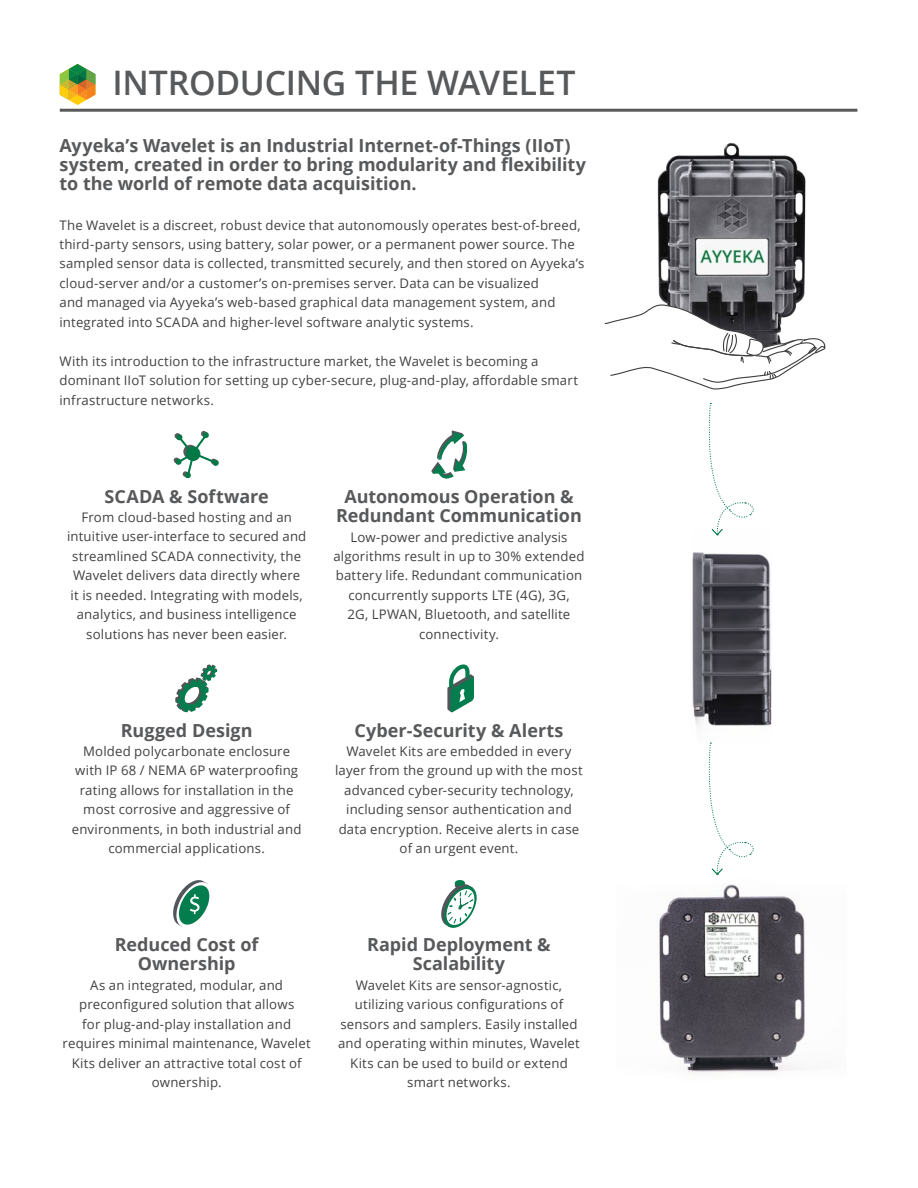
<style>
.page{position:relative;width:918px;height:1188px;background:#fff}
.page>*{position:absolute;margin:0;border:0;box-sizing:border-box;transform-origin:0 0}
.t1{font:600 33.75px "Open Sans";letter-spacing:-.01em;color:#58595b}
.t2{font:700 18px/19.5px "Open Sans";letter-spacing:-.005em;color:#58595b;text-align:center}
.t3{font:13.2px/19.5px "Open Sans";letter-spacing:.01em;color:#414142;text-align:center}
</style>
<div class="page">
<hr style="left:60px;top:109px;width:797px;height:3px;background:#58595b">
<img style="left:692px;top:552px;width:80px;height:191px">
<img style="left:657px;top:143px;width:149px;height:160px">
<svg style="left:604px;top:303px;width:222px;height:87px"></svg>
<img style="left:656px;top:884px;width:149px;height:189px">
<svg style="left:708px;top:403px;width:46px;height:133px"></svg>
<svg style="left:708px;top:743px;width:46px;height:132px"></svg>
<svg style="left:174px;top:431px;width:45px;height:48px"></svg>
<div style="left:186px;top:447px;width:14px;height:14px;background:#007946;border-radius:50%"></div>
<svg style="left:431px;top:431px;width:36px;height:48px"></svg>
<svg style="left:175px;top:664px;width:42px;height:48px"></svg>
<svg style="left:447px;top:664px;width:27px;height:48px"></svg>
<svg style="left:173px;top:880px;width:37px;height:47px"></svg>
<svg style="left:441px;top:880px;width:36px;height:48px"></svg>
<svg style="left:60px;top:64px;width:35px;height:41px"></svg>
<h1 class="t1" style="left:112px;top:59px;width:465px">INTRODUCING THE WAVELET</h1>
<h2 class="t2" style="left:60px;top:135px;width:528px;text-align:left">Ayyeka s’ Wavelet is an Industrial Internet-of-Things (IIoT( system, created in order to bring modularity and flexibility to the world of remote data acquisition.</h2>
<p class="t3" style="left:60px;top:215px;width:526px;text-align:left">The Wavelet is a discreet, robust device that autonomously operates best-of-breed, third-party sensors, using battery, solar power, or a permanent power source. The sampled sensor data is collected, transmitted securely, and then stored on Ayyeka s’ cloud-server and/or a customer s’ on-premises server. Data can be visualized<br>and managed via Ayyeka s’ web-based graphical data management system, and integrated into SCADA and higher-level software analytic systems.</p>
<p class="t3" style="left:60px;top:351px;width:520px;text-align:left">With its introduction to the infrastructure market, the Wavelet is becoming a dominant IIoT solution for setting up cyber-secure, plug-and-play, affordable smart infrastructure networks.</p>
<h2 class="t2" style="left:104px;top:486px;width:166px">SCADA &amp; Software</h2>
<p class="t3" style="left:67px;top:507px;width:241px">From cloud-based hosting and an intuitive user-interface to secured and streamlined SCADA connectivity, the Wavelet delivers data directly where<br>it is needed. Integrating with models, analytics, and business intelligence solutions has never been easier.</p>
<h2 class="t2" style="left:336px;top:486px;width:247px">Autonomous Operation &amp;<br>Redundant Communication</h2>
<p class="t3" style="left:334px;top:527px;width:252px">Low-power and predictive analysis algorithms result in up to 30% extended battery life. Redundant communication concurrently supports L T E 4( G G3, ) ,<br>G2 , LPWAN, Bluetooth, and satellite connectivity.</p>
<h2 class="t2" style="left:121px;top:720px;width:133px">Rugged Design</h2>
<p class="t3" style="left:72px;top:741px;width:231px">Molded polycarbonate enclosure with IP 68 / NEMA P6 waterproofing rating allows for installation in the most corrosive and aggressive of environments in, both industrial and commercial applications.</p>
<h2 class="t2" style="left:355px;top:720px;width:210px">Cyber-Security &amp; Alerts</h2>
<p class="t3" style="left:335px;top:741px;width:249px">Wavelet Kits are embedded in every layer from the ground up with the most advanced cyber-security technology, including sensor authentication and data encryption. Receive alerts in case of an urgent event.</p>
<h2 class="t2" style="left:115px;top:934px;width:145px">Reduced Cost of<br>Ownership</h2>
<p class="t3" style="left:63px;top:975px;width:250px">As an integrated, modular, and preconfigured solution that allows<br>for plug-and-play installation and requires minimal maintenance, Wavelet<br>Kits deliver an attractive total cost of ownership.</p>
<h2 class="t2" style="left:367px;top:934px;width:185px">Rapid Deployment &amp;<br>Scalability</h2>
<p class="t3" style="left:338px;top:975px;width:243px">Wavelet Kits are sensor-agnostic, utilizing various configurations of sensors and samplers. Easily installed and operating within minutes, Wavelet Kits can be used to build or extend smart networks.</p>
</div>
